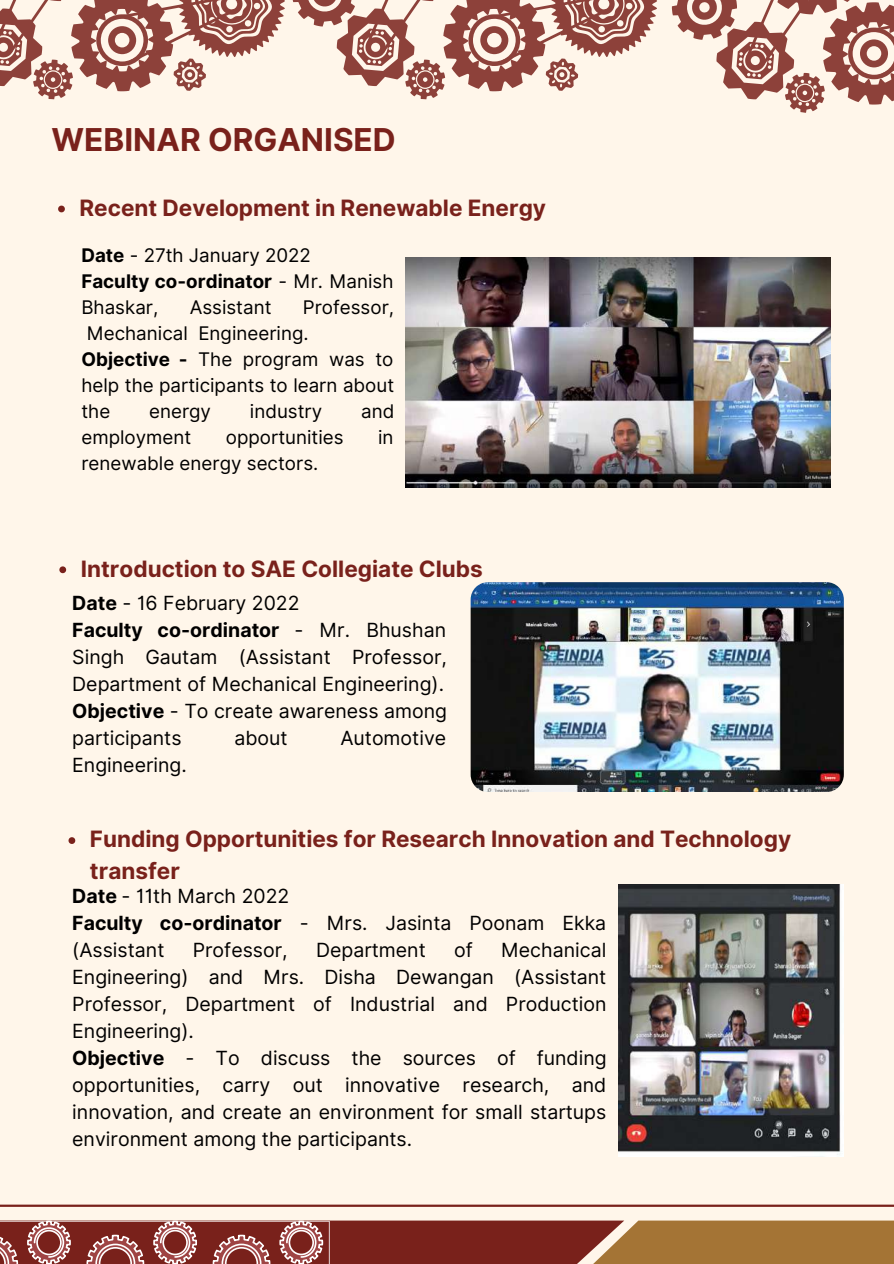
<style>
.page{position:relative;width:894px;height:1264px;background:#fff}
.page>*{position:absolute;margin:0;border:0;box-sizing:border-box;transform-origin:0 0}
.t1{font:700 31.5px "Inter";color:#79211b}
.t2{font:700 22.5px/31.5px "Inter";color:#79211b}
.t3{font:19.5px/27px "Inter";color:#000}
.t4{font:18.75px/26px "Inter";color:#000}
.s1{font-weight:700}
</style>
<div class="page">
<div style="left:0;top:0;width:893px;height:1263px;background:#fff6ea"></div>
<hr style="left:0;top:1204px;width:893px;height:2px;background:#79211b">
<svg style="left:0;top:1220px;width:893px;height:43px;background:#96533c"></svg>
<svg style="left:0;top:0;width:657px;height:100px"></svg>
<svg style="left:671px;top:0;width:222px;height:113px"></svg>
<img style="left:470px;top:582px;width:373px;height:210px;border-radius:17px">
<img style="left:405px;top:258px;width:425px;height:230px">
<img style="left:618px;top:884px;width:225px;height:271px">
<svg style="left:58px;top:206px;width:7px;height:6px"></svg>
<svg style="left:59px;top:566px;width:7px;height:7px"></svg>
<svg style="left:68px;top:837px;width:7px;height:7px"></svg>
<h1 class="t1" style="left:52px;top:120px;width:346px">WEBINAR ORGANISED</h1>
<p class="t2" style="left:79px;top:192px;width:468px">Recent Development in Renewable Energy</p>
<p class="t4" style="left:81px;top:243px;width:313px"><span class="s1">Date</span> - 27th January 2022<br><span class="s1">Faculty co-ordinator</span> - Mr. Manish<br>Bhaskar,</p>
<p class="t4" style="left:81px;top:295px;width:314px;text-indent:221px">Professor,<br>Mechanical Engineering.<br><span class="s1">Objective -</span> The program was to help the participants to learn about the</p>
<p class="t4" style="left:190px;top:295px;width:83px">Assistant</p>
<p class="t4" style="left:149px;top:398px;width:63px">energy</p>
<p class="t4" style="left:250px;top:398px;width:74px">industry</p>
<p class="t4" style="left:361px;top:398px;width:35px">and</p>
<p class="t4" style="left:81px;top:424px;width:111px">employment</p>
<p class="t4" style="left:226px;top:424px;width:119px">opportunities</p>
<p class="t4" style="left:378px;top:424px;width:17px">in</p>
<p class="t4" style="left:81px;top:450px;width:238px">renewable energy sectors.</p>
<p class="t2" style="left:81px;top:552px;width:403px">Introduction to SAE Collegiate Clubs</p>
<p class="t3" style="left:72px;top:589px;width:376px"><span class="s1">Date</span> - 16 February 2022<br><span class="s1">Faculty co-ordinator</span> - Mr. Bhushan<br>Singh Gautam (Assistant Professor,<br>Department of Mechanical Engineering).<br><span class="s1">Objective</span> - To create awareness among participants</p>
<p class="t3" style="left:234px;top:724px;width:55px">about</p>
<p class="t3" style="left:340px;top:724px;width:107px">Automotive</p>
<p class="t3" style="left:72px;top:751px;width:116px">Engineering.</p>
<p class="t2" style="left:90px;top:823px;width:702px">Funding Opportunities for Research Innovation and Technology transfer</p>
<p class="t3" style="left:72px;top:882px;width:535px"><span class="s1">Date</span> - 11th March 2022<br><span class="s1">Faculty co-ordinator</span> - Mrs. Jasinta Poonam Ekka (Assistant</p>
<p class="t3" style="left:193px;top:936px;width:96px">Professor,</p>
<p class="t3" style="left:316px;top:936px;width:111px">Department</p>
<p class="t3" style="left:454px;top:936px;width:20px">of</p>
<p class="t3" style="left:72px;top:936px;width:535px;text-indent:428px">Mechanical Engineering) and Mrs. Disha Dewangan (Assistant Professor, Department of Industrial and Production Engineering).<br><span class="s1">Objective</span> - To discuss the sources of funding opportunities, carry out innovative research, and innovation, and create an environment for small startups environment among the participants.</p>
</div>
